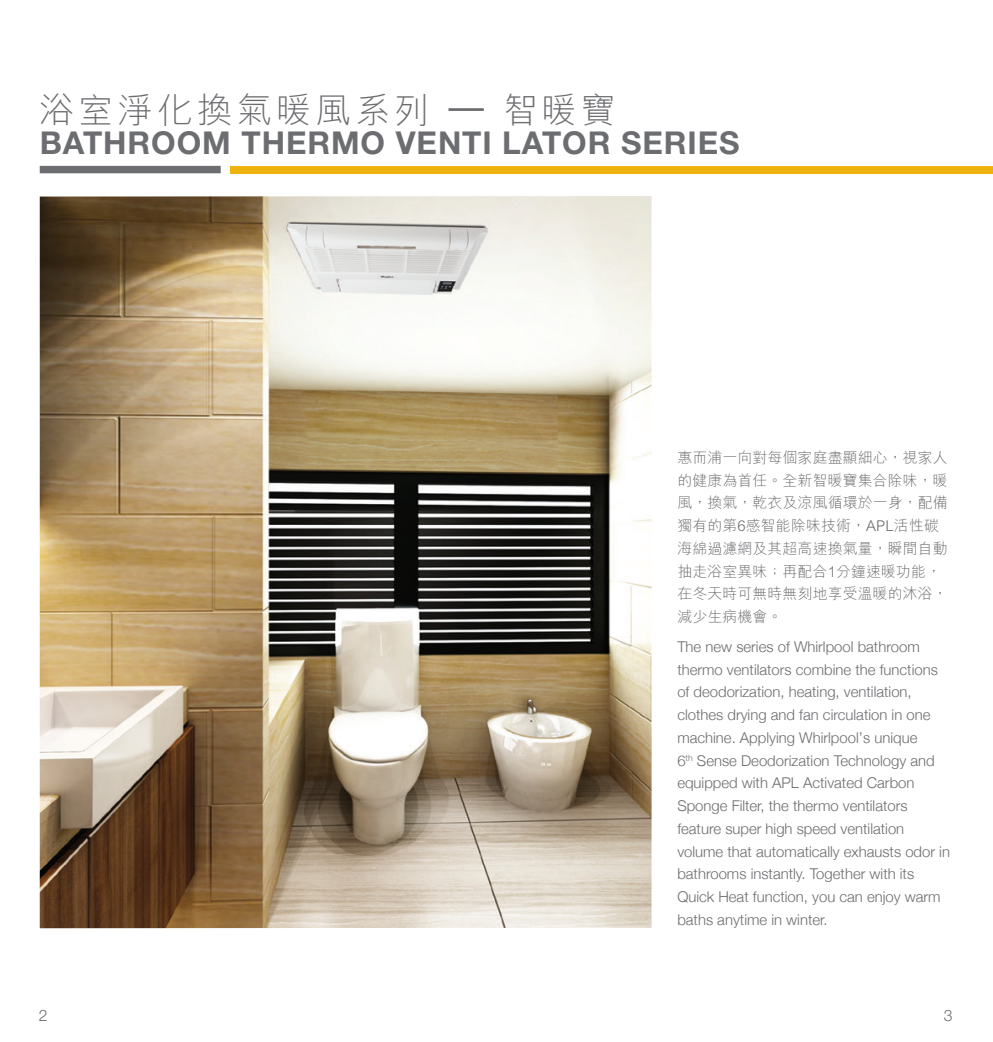
<style>
.page{position:relative;width:993px;height:1042px;background:#fff}
.page>*{position:absolute;margin:0;border:0;box-sizing:border-box;transform-origin:0 0}
.t1{font:300 35px "M Hei HK";letter-spacing:.125em;color:#6c6d70}
.t2{font:700 31.5px "Helvetica Neue";letter-spacing:.03em;color:#6c6d70}
.t3{font:300 15.75px "Helvetica Neue";color:#6c6d70}
.t4{font:300 14.88px/22.8px "Helvetica Neue";color:#6c6d70}
.t5{font:300 14.88px/22.8px "M Hei HK";letter-spacing:.01em;color:#6c6d70}
</style>
<div class="page">
<div style="left:230px;top:166px;width:762px;height:7px;background:#efb310"></div>
<div style="left:40px;top:166px;width:181px;height:7px;background:#6c6d70"></div>
<img style="left:40px;top:196px;width:611px;height:732px">
<h1 class="t1" style="left:40px;top:85px;width:577px">浴室淨化換氣暖風系列 – 智暖寶</h1>
<h2 class="t2" style="left:40px;top:124px;width:701px">BATHROOM THERMO VENTI LATOR SERIES</h2>
<p class="t5" style="left:677px;top:445px;width:272px">惠而浦一向對每個家庭盡顯細心，視家人的健康為首任。全新智暖寶集合除味，暖風，換氣，乾衣及涼風循環於一身，配備獨有的第6感智能除味技術，APL活性碳海綿過濾網及其超高速換氣量，瞬間自動抽走浴室異味；再配合1分鐘速暖功能，在冬天時可無時無刻地享受溫暖的沐浴，減少生病機會。</p>
<p class="t4" style="left:677px;top:634px;width:274px">The new series of Whirlpool bathroom thermo ventilators combine the functions of deodorization, heating, ventilation, clothes drying and fan circulation in one machine. Applying Whirlpool’s unique<br>6<sup>th</sup> Sense Deodorization Technology and equipped with APL Activated Carbon Sponge Filter, the thermo ventilators feature super high speed ventilation volume that automatically exhausts odor in bathrooms instantly. Together with its Quick Heat function, you can enjoy warm baths anytime in winter.</p>
<p class="t3" style="left:39px;top:1006px;width:10px">2</p>
<p class="t3" style="left:943px;top:1006px;width:10px">3</p>
</div>
